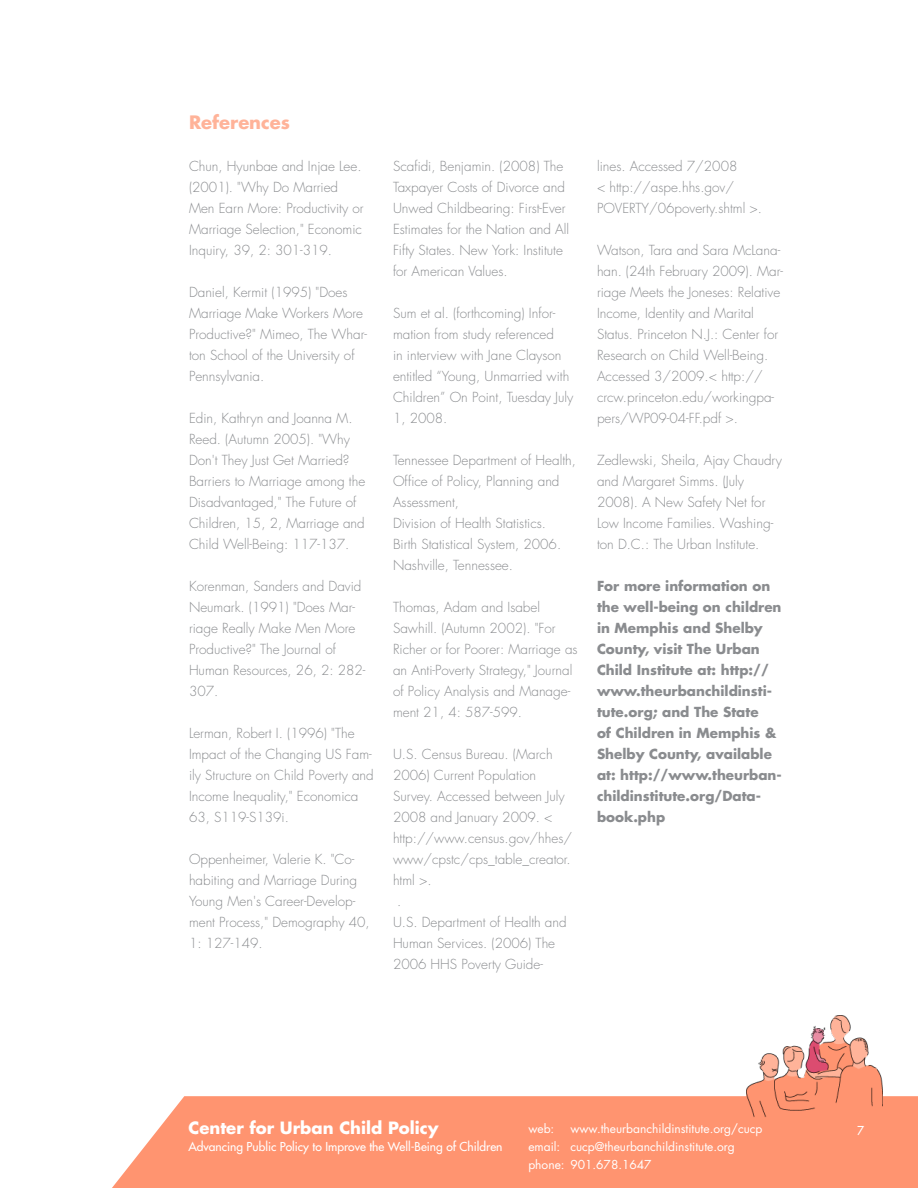
<style>
.page{position:relative;width:918px;height:1188px;background:#fff}
.page>*{position:absolute;margin:0;border:0;box-sizing:border-box;transform-origin:0 0}
.subline{font:700 18px "Futura Std";color:#ffb399}
.t1{font:700 16.5px "Futura Std";color:#fff}
.t2{font:300 13.5px/21px "Futura Std";color:#8a8c8f}
.t3{font:700 13.5px/21px "Futura Std";color:#8a8c8f}
.t4{font:12px/18px "Futura Std";color:#fff}
.t5{font:500 12px "Futura Std";color:#fff}
</style>
<div class="page">
<div style="left:112px;top:1096px;width:806px;height:92px;background:#ff9470"></div>
<img style="left:746px;top:1015px;width:137px;height:105px">
<p class="subline" style="left:189px;top:110px;width:103px">References</p>
<p class="t2" style="left:189px;top:156px;width:176px">Chun, Hyunbae and Injae Lee. (2001). "Why Do Married<br>Men Earn More: Productivity or<br>Marriage Selection," Economic<br>Inquiry, 39, 2: 301-319.</p>
<p class="t2" style="left:189px;top:282px;width:180px">Daniel, Kermit (1995) "Does<br>Marriage Make Workers More<br>Productive?" Mimeo, The Whar&shy;ton School of the University of<br>Pennsylvania.</p>
<p class="t2" style="left:189px;top:408px;width:178px">Edin, Kathryn and Joanna M.<br>Reed. (Autumn 2005). "Why<br>Don't They Just Get Married?<br>Barriers to Marriage among the<br>Disadvantaged," The Future of<br>Children, 15, 2, Marriage and<br>Child Well-Being: 117-137.</p>
<p class="t2" style="left:189px;top:576px;width:178px">Korenman, Sanders and David<br>Neumark. (1991) "Does Mar&shy;riage Really Make Men More<br>Productive?" The Journal of<br>Human Resources, 26, 2: 282-<br>307.</p>
<p class="t2" style="left:189px;top:723px;width:186px">Lerman, Robert I. (1996) "The<br>Impact of the Changing US Fam&shy;ily Structure on Child Poverty and<br>Income Inequality," Economica<br>63, S119-S139i.</p>
<p class="t2" style="left:189px;top:849px;width:182px">Oppenheimer, Valerie K. "Co&shy;habiting and Marriage During<br>Young Men's Career-Develop&shy;ment Process," Demography 40,<br>1: 127-149.</p>
<p class="t2" style="left:393px;top:156px;width:178px">Scafidi, Benjamin. (2008) The<br>Taxpayer Costs of Divorce and<br>Unwed Childbearing: First-Ever<br>Estimates for the Nation and All<br>Fifty States. New York: Institute for American Values.</p>
<p class="t2" style="left:393px;top:303px;width:182px">Sum et al. (forthcoming) Infor&shy;mation from study referenced<br>in interview with Jane Clayson entitled “Young, Unmarried with<br>Children” On Point, Tuesday July<br>1, 2008.</p>
<p class="t2" style="left:393px;top:450px;width:184px">Tennessee Department of Health,<br>Office of Policy, Planning and<br>Assessment,</p>
<p class="t2" style="left:393px;top:513px;width:155px">Division of Health Statistics.</p>
<p class="t2" style="left:393px;top:534px;width:170px">Birth Statistical System, 2006.<br>Nashville, Tennessee.</p>
<p class="t2" style="left:393px;top:597px;width:186px">Thomas, Adam and Isabel<br>Sawhill. (Autumn 2002). "For<br>Richer or for Poorer: Marriage as an Anti-Poverty Strategy," Journal of Policy Analysis and Manage&shy;ment 21, 4: 587-599.</p>
<p class="t2" style="left:393px;top:744px;width:161px">U.S. Census Bureau. (March</p>
<p class="t2" style="left:393px;top:765px;width:145px">2006) Current Population</p>
<p class="t2" style="left:393px;top:786px;width:173px">Survey. Accessed between July</p>
<p class="t2" style="left:393px;top:807px;width:161px">2008 and January 2009. &lt;</p>
<p class="t2" style="left:393px;top:828px;width:181px">http://www.census.gov/hhes/</p>
<p class="t2" style="left:393px;top:849px;width:179px">www/cpstc/cps_table_creator.</p>
<p class="t2" style="left:393px;top:870px;width:40px">html &gt;.</p>
<p class="t2" style="left:397px;top:891px;width:6px">.</p>
<p class="t2" style="left:393px;top:912px;width:175px">U.S. Department of Health and</p>
<p class="t2" style="left:393px;top:933px;width:164px">Human Services. (2006) The</p>
<p class="t2" style="left:393px;top:954px;width:151px">2006 HHS Poverty Guide-</p>
<p class="t2" style="left:597px;top:156px;width:167px">lines. Accessed 7/2008<br>&lt; http://aspe.hhs.gov/<br>POVERTY/06poverty.shtml &gt;.</p>
<p class="t2" style="left:597px;top:240px;width:188px">Watson, Tara and Sara McLana&shy;han. (24th February 2009). Mar&shy;riage Meets the Joneses: Relative<br>Income, Identity and Marital<br>Status. Princeton N.J.: Center for<br>Research on Child Well-Being.<br>Accessed 3/2009.&lt; http:// crcw.princeton.edu/workingpa&shy;pers/WP09-04-FF.pdf &gt;.</p>
<p class="t2" style="left:597px;top:450px;width:187px">Zedlewski, Sheila, Ajay Chaudry and Margaret Simms. (July<br>2008). A New Safety Net for<br>Low Income Families. Washing&shy;ton D.C.: The Urban Institute.</p>
<p class="t3" style="left:597px;top:575px;width:186px">For more information on the well-being on children in Memphis and Shelby<br>County, visit The Urban<br>Child Institute at: http:// www.theurbanchildinsti&shy;tute.org; and The State<br>of Children in Memphis &amp;<br>Shelby County, available at: http://www.theurban&shy;childinstitute.org/Data&shy;book.php</p>
<p class="t1" style="left:188px;top:1117px;width:252px">Center for Urban Child Policy</p>
<p class="t5" style="left:188px;top:1139px;width:316px">Advancing Public Policy to Improve the Well-Being of Children</p>
<p class="t4" style="left:528px;top:1119px;width:27px">web:</p>
<p class="t4" style="left:528px;top:1119px;width:236px;text-indent:42px">www.theurbanchildinstitute.org/cucp email: cucp@theurbanchildinstitute.org phone: 901.678.1647</p>
<p class="t5" style="left:857px;top:1123px;width:8px">7</p>
</div>
